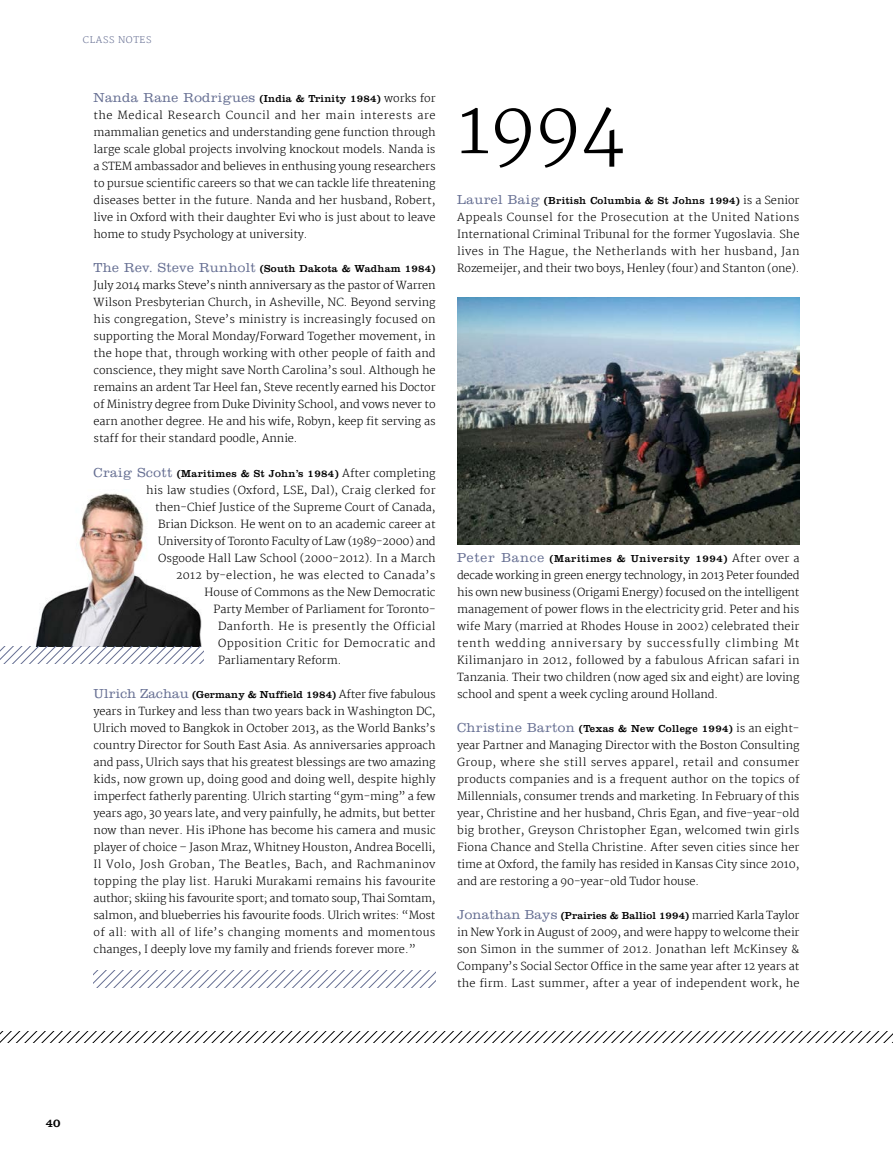
<style>
.page{position:relative;width:893px;height:1170px;background:#fff}
.page>*{position:absolute;margin:0;border:0;box-sizing:border-box;transform-origin:0 0}
.t1{font:300 73.5px "Merriweather";color:#000}
.t2{font:12px "Clarendon LT Std";color:#000}
.t3{font:300 10.8px/17px "Merriweather";letter-spacing:-.005em;color:#000;text-align:justify}
.t4{font:300 10.8px "Merriweather";letter-spacing:.03em;color:#000}
.t5{font:300 10.8px "Merriweather";letter-spacing:.015em;color:#000}
.t6{font:300 10.8px "Merriweather";letter-spacing:.035em;color:#000}
.t7{font:10.5px "Clarendon LT Std";letter-spacing:.03em;color:#000}
.t8{font:10.5px "Clarendon LT Std";letter-spacing:.01em;color:#000}
.t9{font:10.5px "Clarendon LT Std";letter-spacing:.06em;color:#000}
.t10{font:300 9px "Merriweather";letter-spacing:.07em;color:#656e92}
.s1{font-weight:300;font-size:13.5px;color:#656e92}
.s2{font-family:"Merriweather";font-weight:300;font-size:10.8px}
</style>
<div class="page">
<img style="left:36px;top:493px;width:166px;height:153px">
<svg style="left:94px;top:970px;width:342px;height:17px"></svg>
<img style="left:457px;top:298px;width:342px;height:246px">
<svg style="left:0;top:1031px;width:892px;height:11px"></svg>
<svg style="left:0;top:646px;width:204px;height:18px"></svg>
<p class="t10" style="left:83px;top:34px;width:70px">CLASS NOTES</p>
<p class="t7" style="left:94px;top:92px;width:343px"><span class="s1">Nanda Rane Rodrigues</span> (India &amp; Trinity 1984) <span class="s2">works for</span></p>
<p class="t3" style="left:94px;top:107px;width:344px">the Medical Research Council and her main interests are mammalian genetics and understanding gene function through large scale global projects involving knockout models. Nanda is a STEM ambassador and believes in enthusing young researchers to pursue scientific careers so that we can tackle life threatening diseases better in the future. Nanda and her husband, Robert, live in Oxford with their daughter Evi who is just about to leave home to study Psychology at university.</p>
<p class="t7" style="left:94px;top:262px;width:344px"><span class="s1">The Rev. Steve Runholt</span> (South Dakota &amp; Wadham 1984)</p>
<p class="t3" style="left:94px;top:277px;width:344px">July 2014 marks Steve’s ninth anniversary as the pastor of Warren Wilson Presbyterian Church, in Asheville, NC. Beyond serving his congregation, Steve’s ministry is increasingly focused on supporting the Moral Monday/Forward Together movement, in the hope that, through working with other people of faith and conscience, they might save North Carolina’s soul. Although he remains an ardent Tar Heel fan, Steve recently earned his Doctor of Ministry degree from Duke Divinity School, and vows never to earn another degree. He and his wife, Robyn, keep fit serving as staff for their standard poodle, Annie.</p>
<p class="t7" style="left:94px;top:467px;width:343px"><span class="s1">Craig Scott</span> (Maritimes &amp; St John’s 1984) <span class="s2">After completing</span></p>
<p class="t5" style="left:146px;top:483px;width:291px">his law studies (Oxford, LSE, Dal), Craig clerked for</p>
<p class="t3" style="left:155px;top:498px;width:282px">then-Chief Justice of the Supreme Court of Canada,</p>
<p class="t3" style="left:158px;top:515px;width:279px">Brian Dickson. He went on to an academic career at</p>
<p class="t3" style="left:158px;top:532px;width:279px">University of Toronto Faculty of Law (1989-2000) and</p>
<p class="t3" style="left:158px;top:549px;width:279px">Osgoode Hall Law School (2000-2012). In a March</p>
<p class="t4" style="left:176px;top:568px;width:261px">2012 by-election, he was elected to Canada’s</p>
<p class="t3" style="left:205px;top:583px;width:232px">House of Commons as the New Democratic</p>
<p class="t3" style="left:214px;top:600px;width:224px">Party Member of Parliament for Toronto-</p>
<p class="t4" style="left:218px;top:619px;width:219px">Danforth. He is presently the Official</p>
<p class="t6" style="left:218px;top:636px;width:219px">Opposition Critic for Democratic and</p>
<p class="t3" style="left:218px;top:651px;width:125px">Parliamentary Reform.</p>
<p class="t8" style="left:94px;top:688px;width:344px"><span class="s1">Ulrich Zachau</span> (Germany &amp; Nuffield 1984) <span class="s2">After five fabulous</span></p>
<p class="t3" style="left:94px;top:702px;width:344px">years in Turkey and less than two years back in Washington DC, Ulrich moved to Bangkok in October 2013, as the World Banks’s country Director for South East Asia. As anniversaries approach and pass, Ulrich says that his greatest blessings are two amazing kids, now grown up, doing good and doing well, despite highly imperfect fatherly parenting. Ulrich starting “gym-ming” a few years ago, 30 years late, and very painfully, he admits, but better now than never. His iPhone has become his camera and music player of choice – Jason Mraz, Whitney Houston, Andrea Bocelli, Il Volo, Josh Groban, The Beatles, Bach, and Rachmaninov topping the play list. Haruki Murakami remains his favourite author; skiing his favourite sport; and tomato soup, Thai Somtam, salmon, and blueberries his favourite foods. Ulrich writes: “Most of all: with all of life’s changing moments and momentous changes, I deeply love my family and friends forever more.”</p>
<h1 class="t1" style="left:457px;top:84px;width:170px">1994</h1>
<p class="t7" style="left:457px;top:194px;width:344px"><span class="s1">Laurel Baig</span> (British Columbia &amp; St Johns 1994) <span class="s2">is a Senior</span></p>
<p class="t3" style="left:457px;top:209px;width:344px">Appeals Counsel for the Prosecution at the United Nations International Criminal Tribunal for the former Yugoslavia. She lives in The Hague, the Netherlands with her husband, Jan Rozemeijer, and their two boys, Henley (four) and Stanton (one).</p>
<p class="t9" style="left:457px;top:552px;width:344px"><span class="s1">Peter Bance</span> (Maritimes &amp; University 1994) <span class="s2">After over a</span></p>
<p class="t3" style="left:457px;top:566px;width:344px">decade working in green energy technology, in 2013 Peter founded his own new business (Origami Energy) focused on the intelligent management of power flows in the electricity grid. Peter and his wife Mary (married at Rhodes House in 2002) celebrated their tenth wedding anniversary by successfully climbing Mt Kilimanjaro in 2012, followed by a fabulous African safari in Tanzania. Their two children (now aged six and eight) are loving school and spent a week cycling around Holland.</p>
<p class="t7" style="left:457px;top:722px;width:344px"><span class="s1">Christine Barton</span> (Texas &amp; New College 1994) <span class="s2">is an eight-</span></p>
<p class="t3" style="left:457px;top:736px;width:344px">year Partner and Managing Director with the Boston Consulting Group, where she still serves apparel, retail and consumer products companies and is a frequent author on the topics of Millennials, consumer trends and marketing. In February of this year, Christine and her husband, Chris Egan, and five-year-old big brother, Greyson Christopher Egan, welcomed twin girls Fiona Chance and Stella Christine. After seven cities since her time at Oxford, the family has resided in Kansas City since 2010, and are restoring a 90-year-old Tudor house.</p>
<p class="t7" style="left:457px;top:909px;width:344px"><span class="s1">Jonathan Bays</span> (Prairies &amp; Balliol 1994) <span class="s2">married Karla Taylor</span></p>
<p class="t3" style="left:457px;top:924px;width:344px">in New York in August of 2009, and were happy to welcome their son Simon in the summer of 2012. Jonathan left McKinsey &amp; Company’s Social Sector Office in the same year after 12 years at the firm. Last summer, after a year of independent work, he</p>
<p class="t2" style="left:46px;top:1116px;width:16px">40</p>
</div>
